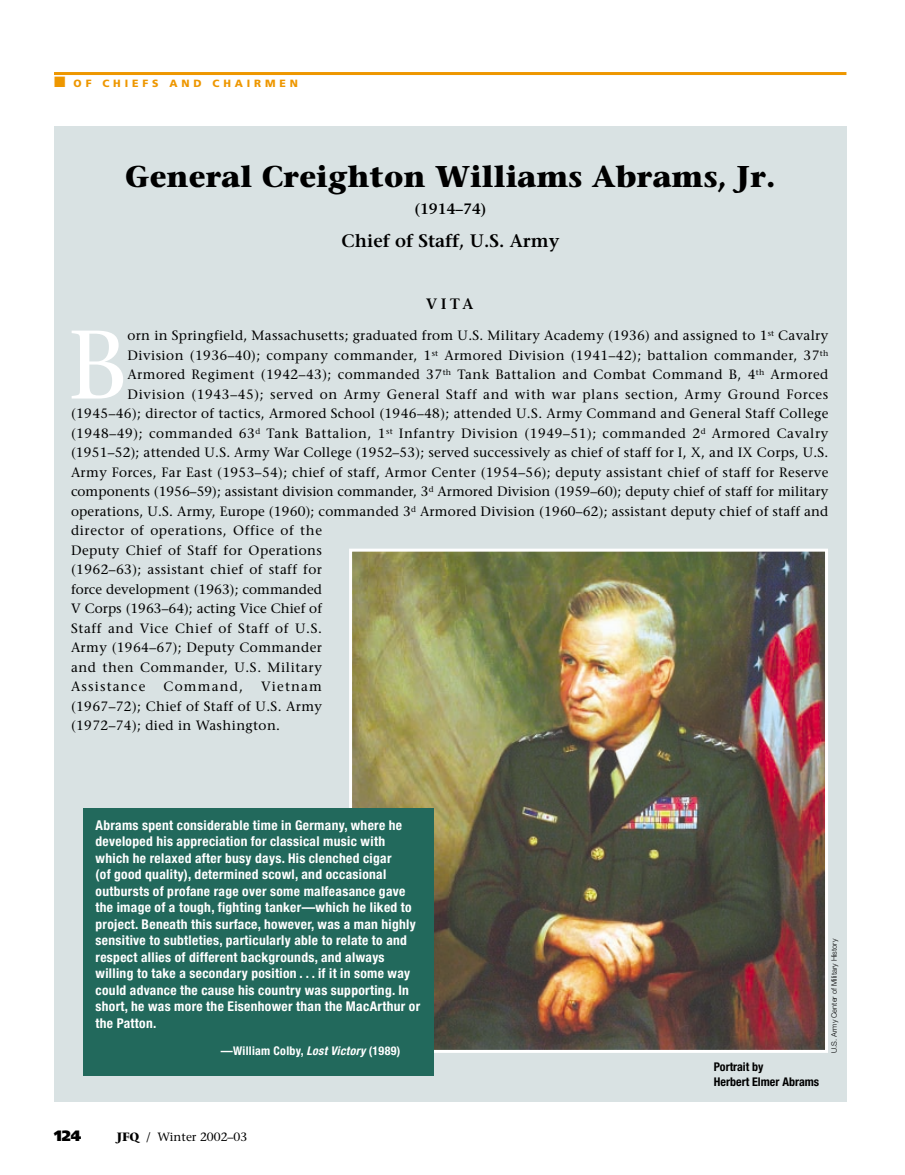
<style>
.page{position:relative;width:905px;height:1175px;background:#fff}
.page>*{position:absolute;margin:0;border:0;box-sizing:border-box;transform-origin:0 0}
.t1{font:97.05px "Stone Serif";color:#fff}
.t2{font:700 30px "Stone Serif";color:#000}
.t3{font:600 18px "Stone Serif";color:#000}
.t4{font:600 15px "Stone Serif";color:#000}
.t5{font:900 15px "Frutiger";color:#000}
.t6{font:13.5px/19.5px "Stone Serif";letter-spacing:.03em;color:#000;text-align:justify}
.t7{font:700 condensed 13.5px/16.5px "Helvetica Neue";letter-spacing:.025em;color:#fff}
.t8{font:13.5px "Stone Serif";letter-spacing:.005em;color:#000}
.t9{font:13.5px "Stone Serif";letter-spacing:.05em;color:#000}
.t10{font:13.5px "Stone Serif";letter-spacing:.085em;color:#000}
.t11{font:700 condensed 12px "Helvetica Neue";letter-spacing:.025em;color:#fff}
.t12{font:700 condensed 12px/15px "Helvetica Neue";color:#000}
.t13{font:12px "Stone Serif";color:#000}
.t14{font:900 10.5px "Frutiger";letter-spacing:.365em;color:#ee9700}
.t15{font:300 7.5px "Helvetica Neue";color:#000}
.s1{font-style:italic}
.s2{font-weight:700}
</style>
<div class="page">
<hr style="left:54px;top:72px;width:792px;height:3px;background:#ee9700">
<div style="left:54px;top:126px;width:792px;height:975px;background:#d9e2e3"></div>
<img style="left:353px;top:552px;width:471px;height:496px">
<div style="left:349px;top:548px;width:479px;height:504px;border:3px solid #fff"></div>
<div style="left:83px;top:808px;width:351px;height:267px;background:#22695c"></div>
<p class="t14" style="left:54px;top:79px;width:245px">■ OF CHIEFS AND CHAIRMEN</p>
<h2 class="t2" style="left:125px;top:165px;width:652px">General Creighton Williams Abrams, Jr.</h2>
<p class="t4" style="left:414px;top:203px;width:73px">(1914–74)</p>
<h3 class="t3" style="left:341px;top:234px;width:219px">Chief of Staff, U.S. Army</h3>
<p class="t4" style="left:426px;top:297px;width:48px">VITA</p>
<h1 class="t1" style="left:68px;top:327px;width:61px">B</h1>
<p class="t6" style="left:127px;top:327px;width:702px">orn in Springfield, Massachusetts; graduated from U.S. Military Academy (1936) and assigned to 1<sup>st</sup> Cavalry</p>
<p class="t6" style="left:127px;top:346px;width:702px">Division (1936–40); company commander, 1<sup>st</sup> Armored Division (1941–42); battalion commander, 37<sup>th</sup></p>
<p class="t6" style="left:127px;top:366px;width:702px">Armored Regiment (1942–43); commanded 37<sup>th</sup> Tank Battalion and Combat Command B, 4<sup>th</sup> Armored</p>
<p class="t6" style="left:127px;top:385px;width:702px">Division (1943–45); served on Army General Staff and with war plans section, Army Ground Forces</p>
<p class="t6" style="left:71px;top:405px;width:759px">(1945–46); director of tactics, Armored School (1946–48); attended U.S. Army Command and General Staff College</p>
<p class="t6" style="left:71px;top:424px;width:759px">(1948–49); commanded 63<sup>d</sup> Tank Battalion, 1<sup>st</sup> Infantry Division (1949–51); commanded 2<sup>d</sup> Armored Cavalry</p>
<p class="t6" style="left:71px;top:444px;width:759px">(1951–52); attended U.S. Army War College (1952–53); served successively as chief of staff for I, X, and IX Corps, U.S.</p>
<p class="t6" style="left:71px;top:463px;width:759px">Army Forces, Far East (1953–54); chief of staff, Armor Center (1954–56); deputy assistant chief of staff for Reserve</p>
<p class="t8" style="left:71px;top:486px;width:759px">components (1956–59); assistant division commander, 3<sup>d</sup> Armored Division (1959–60); deputy chief of staff for military</p>
<p class="t6" style="left:71px;top:502px;width:759px">operations, U.S. Army, Europe (1960); commanded 3<sup>d</sup> Armored Division (1960–62); assistant deputy chief of staff and</p>
<p class="t6" style="left:71px;top:522px;width:252px">director of operations, Office of the</p>
<p class="t6" style="left:71px;top:541px;width:252px">Deputy Chief of Staff for Operations</p>
<p class="t6" style="left:71px;top:561px;width:252px">(1962–63); assistant chief of staff for</p>
<p class="t8" style="left:71px;top:583px;width:252px">force development (1963); commanded</p>
<p class="t8" style="left:71px;top:603px;width:252px">V Corps (1963–64); acting Vice Chief of</p>
<p class="t9" style="left:71px;top:622px;width:252px">Staff and Vice Chief of Staff of U.S.</p>
<p class="t6" style="left:71px;top:639px;width:252px">Army (1964–67); Deputy Commander</p>
<p class="t6" style="left:71px;top:658px;width:252px">and then Commander, U.S. Military</p>
<p class="t10" style="left:71px;top:681px;width:76px">Assistance</p>
<p class="t10" style="left:163px;top:681px;width:81px">Command,</p>
<p class="t6" style="left:71px;top:678px;width:252px;text-indent:190px">Vietnam (1967–72); Chief of Staff of U.S. Army (1972–74); died in Washington.</p>
<p class="t7" style="left:95px;top:818px;width:326px">Abrams spent considerable time in Germany, where he developed his appreciation for classical music with which he relaxed after busy days. His clenched cigar<br>(of good quality), determined scowl, and occasional outbursts of profane rage over some malfeasance gave the image of a tough, fighting tanker—which he liked to project. Beneath this surface, however, was a man highly sensitive to subtleties, particularly able to relate to and respect allies of different backgrounds, and always willing to take a secondary position . . . if it in some way could advance the cause his country was supporting. In short, he was more the Eisenhower than the MacArthur or the Patton.</p>
<p class="t11" style="left:221px;top:1046px;width:181px">—William Colby, <span class="s1">Lost Victory</span> (1989)</p>
<p class="t5" style="left:54px;top:1130px;width:29px">124</p>
<p class="t13" style="left:117px;top:1132px;width:132px"><span class="s2">JFQ</span> / Winter 2002–03</p>
<p class="t12" style="left:714px;top:1060px;width:107px">Portrait by<br>Herbert Elmer Abrams</p>
<p class="t15" style="left:831px;top:1052px;width:115px;rotate:-90deg">U.S. Army Center of Military History</p>
</div>
